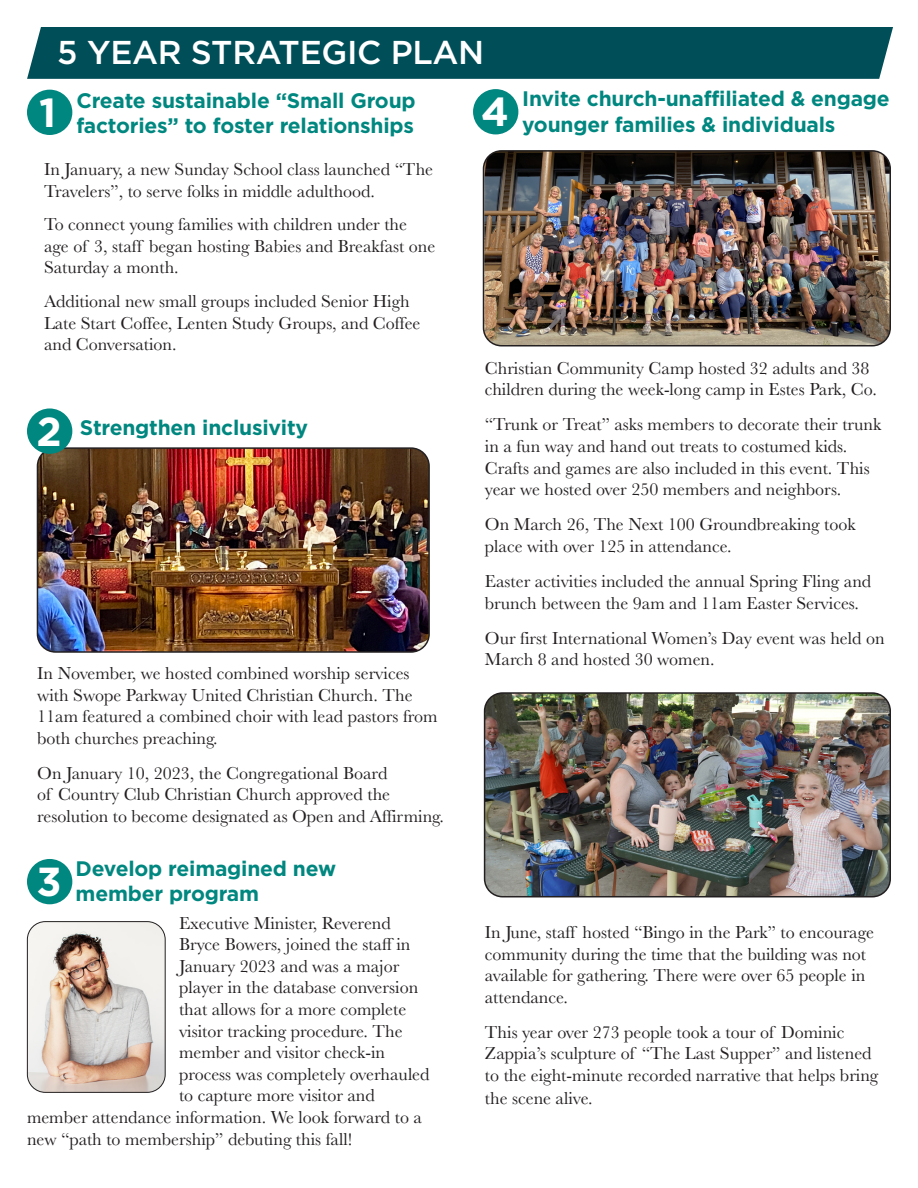
<style>
.page{position:relative;width:918px;height:1188px;background:#fff}
.page>*{position:absolute;margin:0;border:0;box-sizing:border-box;transform-origin:0 0}
.t1{font:700 40.5px "Gotham";color:#fff}
.t2{font:500 33px "Gotham";letter-spacing:-.01em;color:#fff}
.t3{font:700 21px/25.2px "Gotham";letter-spacing:-.01em;color:#008780}
.t4{font:18px/21.6px "Baskerville";color:#231f20}
</style>
<div class="page">
<img style="left:37px;top:450px;width:390px;height:200px">
<div style="left:37px;top:447px;width:393px;height:206px;border:2px solid #231f20;border-radius:18px"></div>
<div style="left:27px;top:27px;width:866px;height:52px;background:#004e58"></div>
<img style="left:27px;top:922px;width:137px;height:170px">
<div style="left:27px;top:921px;width:139px;height:172px;border:1px solid #231f20;border-radius:18px"></div>
<img style="left:484px;top:151px;width:406px;height:193px">
<div style="left:483px;top:150px;width:408px;height:197px;border:2px solid #231f20;border-radius:18px"></div>
<img style="left:485px;top:695px;width:405px;height:202px">
<div style="left:484px;top:692px;width:407px;height:205px;border:2px solid #231f20;border-radius:18px"></div>
<div style="left:27px;top:90px;width:45px;height:45px;background:#008780;border-radius:50%"></div>
<div style="left:27px;top:408px;width:45px;height:46px;background:#008780;border-radius:50%"></div>
<div style="left:27px;top:859px;width:45px;height:45px;background:#008780;border-radius:50%"></div>
<div style="left:473px;top:89px;width:45px;height:45px;background:#008780;border-radius:50%"></div>
<p class="t2" style="left:57px;top:31px;width:429px">5 YEAR STRATEGIC PLAN</p>
<p class="t1" style="left:39px;top:86px;width:19px">1</p>
<p class="t3" style="left:76px;top:87px;width:341px">Create sustainable “Small Group</p>
<p class="t3" style="left:76px;top:113px;width:339px">factories” to foster relationships</p>
<p class="t4" style="left:44px;top:159px;width:391px">In January, a new Sunday School class launched “The<br>Travelers”, to serve folks in middle adulthood.</p>
<p class="t4" style="left:44px;top:214px;width:393px">To connect young families with children under the age of 3, staff began hosting Babies and Breakfast one<br>Saturday a month.</p>
<p class="t4" style="left:44px;top:291px;width:378px">Additional new small groups included Senior High<br>Late Start Coffee, Lenten Study Groups, and Coffee and Conversation.</p>
<p class="t1" style="left:481px;top:85px;width:29px">4</p>
<p class="t3" style="left:522px;top:86px;width:369px">Invite church-unaffiliated &amp; engage younger families &amp; individuals</p>
<p class="t1" style="left:37px;top:404px;width:27px">2</p>
<p class="t3" style="left:80px;top:414px;width:230px">Strengthen inclusivity</p>
<p class="t4" style="left:37px;top:663px;width:402px">In November, we hosted combined worship services with Swope Parkway United Christian Church. The 11am featured a combined choir with lead pastors from both churches preaching.</p>
<p class="t4" style="left:37px;top:763px;width:408px">On January 10, 2023, the Congregational Board<br>of Country Club Christian Church approved the resolution to become designated as Open and Affirming.</p>
<p class="t1" style="left:37px;top:855px;width:27px">3</p>
<p class="t3" style="left:76px;top:856px;width:262px">Develop reimagined new member program</p>
<p class="t4" style="left:179px;top:912px;width:213px">Executive Minister, Reverend</p>
<p class="t4" style="left:179px;top:934px;width:233px">Bryce Bowers, joined the staff in</p>
<p class="t4" style="left:179px;top:955px;width:222px">January 2023 and was a major</p>
<p class="t4" style="left:179px;top:977px;width:241px">player in the database conversion</p>
<p class="t4" style="left:179px;top:999px;width:229px">that allows for a more complete</p>
<p class="t4" style="left:179px;top:1020px;width:225px">visitor tracking procedure. The</p>
<p class="t4" style="left:179px;top:1042px;width:208px">member and visitor check-in</p>
<p class="t4" style="left:179px;top:1063px;width:252px">process was completely overhauled</p>
<p class="t4" style="left:179px;top:1085px;width:197px">to capture more visitor and</p>
<p class="t4" style="left:27px;top:1107px;width:397px">member attendance information. We look forward to a</p>
<p class="t4" style="left:27px;top:1128px;width:327px">new “path to membership” debuting this fall!</p>
<p class="t4" style="left:485px;top:357px;width:394px">Christian Community Camp hosted 32 adults and 38 children during the week-long camp in Estes Park, Co.</p>
<p class="t4" style="left:485px;top:414px;width:398px">“Trunk or Treat” asks members to decorate their trunk in a fun way and hand out treats to costumed kids.<br>Crafts and games are also included in this event. This year we hosted over 250 members and neighbors.</p>
<p class="t4" style="left:485px;top:514px;width:372px">On March 26, The Next 100 Groundbreaking took place with over 125 in attendance.</p>
<p class="t4" style="left:485px;top:571px;width:388px">Easter activities included the annual Spring Fling and brunch between the 9am and 11am Easter Services.</p>
<p class="t4" style="left:485px;top:627px;width:401px">Our first International Women’s Day event was held on<br>March 8 and hosted 30 women.</p>
<p class="t4" style="left:485px;top:922px;width:391px">In June, staff hosted “Bingo in the Park” to encourage community during the time that the building was not available for gathering. There were over 65 people in attendance.</p>
<p class="t4" style="left:485px;top:1021px;width:395px">This year over 273 people took a tour of Dominic<br>Zappia’s sculpture of “The Last Supper” and listened to the eight-minute recorded narrative that helps bring</p>
<p class="t4" style="left:485px;top:1088px;width:109px">the scene alive.</p>
</div>
